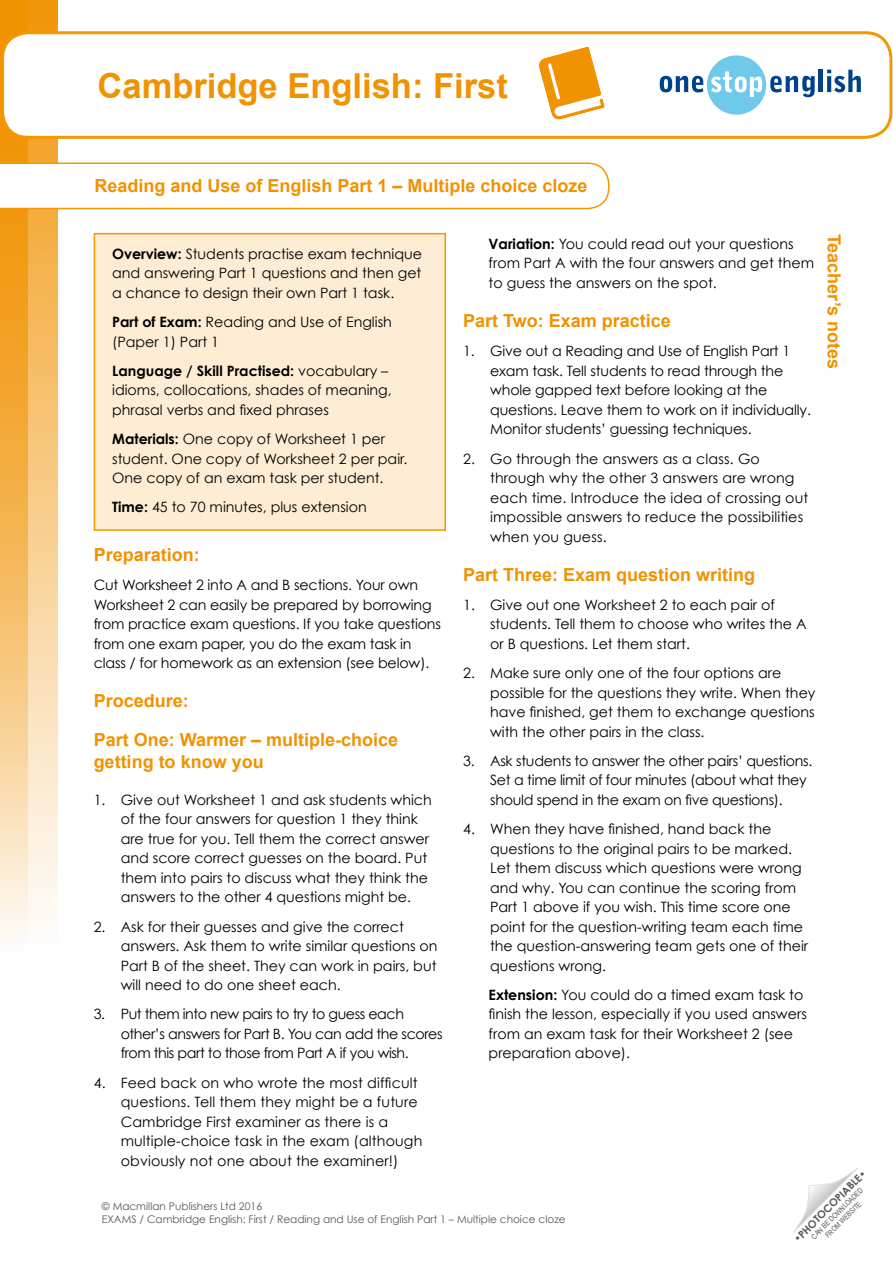
<style>
.page{position:relative;width:893px;height:1263px;background:#fff}
.page>*{position:absolute;margin:0;border:0;box-sizing:border-box;transform-origin:0 0}
.t1{font:700 34.5px "Arial";color:#f19200}
.t2{font:700 18px/39px "Arial";color:#f19200}
.t3{font:14.25px/19.5px "Century Gothic";color:#000}
.t4{font:14.25px/19.5px "Century Gothic";letter-spacing:-.02em;color:#000}
.t5{font:14.25px/19.5px "Century Gothic";letter-spacing:-.03em;color:#000}
.t6{font:10.5px/13.5px "Century Gothic";color:#575756}
.t7{font:700 10.5px "Century Gothic";color:#575756}
.t8{font:7.5px/9px "Arial Narrow";color:#575756;text-align:center}
.s1{font-weight:700}
.s2{font-weight:400}
</style>
<div class="page">
<svg style="left:27px;top:0;width:31px;height:933px;background:#f8cf90"></svg>
<svg style="left:0;top:0;width:27px;height:933px;background:#f5ba60"></svg>
<svg style="left:793px;top:1168px;width:65px;height:65px"></svg>
<div style="left:3px;top:33px;width:888px;height:104px;background:#fff;border-radius:26px"></div>
<div style="left:1px;top:31px;width:891px;height:108px;border:3px solid #f49800;border-radius:26px"></div>
<svg style="left:0;top:162px;width:609px;height:47px"></svg>
<svg style="left:660px;top:55px;width:155px;height:60px"></svg>
<hr style="left:819px;top:70px;width:4px;height:22px;background:#004289">
<svg style="left:827px;top:70px;width:34px;height:22px"></svg>
<svg style="left:539px;top:47px;width:66px;height:73px"></svg>
<div style="left:94px;top:234px;width:351px;height:296px;background:#feecd4"></div>
<div style="left:94px;top:233px;width:352px;height:298px;border:2px solid #f49800"></div>
<h1 class="t1" style="left:98px;top:62px;width:412px">Cambridge English: First</h1>
<p class="t2" style="left:94px;top:167px;width:495px">Reading and Use of English Part 1 – Multiple choice cloze</p>
<p class="t3" style="left:112px;top:244px;width:311px;text-align:justify"><span class="s1">Overview:</span> Students practise exam technique and answering Part 1 questions and then get a chance to design their own Part 1 task.</p>
<p class="t3" style="left:112px;top:312px;width:281px"><span class="s1">Part of Exam:</span> Reading and Use of English (Paper 1) Part 1</p>
<p class="t3" style="left:112px;top:361px;width:281px"><span class="s1">Language / Skill Practised:</span> vocabulary – idioms, collocations, shades of meaning, phrasal verbs and fixed phrases</p>
<p class="t3" style="left:112px;top:429px;width:297px"><span class="s1">Materials:</span> One copy of Worksheet 1 per student. One copy of Worksheet 2 per pair.<br>One copy of an exam task per student.</p>
<p class="t3" style="left:112px;top:497px;width:256px"><span class="s1">Time:</span> 45 to 70 minutes, plus extension</p>
<p class="t2" style="left:94px;top:536px;width:108px">Preparation:</p>
<p class="t3" style="left:94px;top:575px;width:349px">Cut Worksheet 2 into A and B sections. Your own Worksheet 2 can easily be prepared by borrowing from practice exam questions. If you take questions from one exam paper, you do the exam task in class / for homework as an extension (see below).</p>
<p class="t2" style="left:94px;top:682px;width:306px">Procedure:<br>Part One: Warmer – multiple-choice</p>
<p class="t2" style="left:94px;top:743px;width:172px">getting to know you</p>
<p class="t3" style="left:121px;top:790px;width:313px;text-indent:-27px">1. Give out Worksheet 1 and ask students which of the four answers for question 1 they think are true for you. Tell them the correct answer and score correct guesses on the board. Put them into pairs to discuss what they think the answers to the other 4 questions might be.</p>
<p class="t3" style="left:121px;top:916px;width:318px;text-indent:-27px">2. Ask for their guesses and give the correct answers. Ask them to write similar questions on Part B of the sheet. They can work in pairs, but will need to do one sheet each.</p>
<p class="t5" style="left:121px;top:1004px;width:323px;text-indent:-27px">3. Put them into new pairs to try to guess each other’s answers for Part B. You can add the scores from this part to those from Part A if you wish.</p>
<p class="t3" style="left:121px;top:1072px;width:303px;text-indent:-27px">4. Feed back on who wrote the most difficult questions. Tell them they might be a future Cambridge First examiner as there is a multiple-choice task in the exam (although obviously not one about the examiner!)</p>
<p class="t3" style="left:489px;top:234px;width:327px"><span class="s1">Variation:</span> You could read out your questions from Part A with the four answers and get them to guess the answers on the spot.</p>
<p class="t2" style="left:463px;top:302px;width:209px">Part Two: Exam practice</p>
<p class="t3" style="left:490px;top:341px;width:322px;text-indent:-27px">1. Give out a Reading and Use of English Part 1 exam task. Tell students to read through the whole gapped text before looking at the questions. Leave them to work on it individually.<br>Monitor students’ guessing techniques.</p>
<p class="t3" style="left:490px;top:448px;width:320px;text-indent:-27px">2. Go through the answers as a class. Go through why the other 3 answers are wrong each time. Introduce the idea of crossing out impossible answers to reduce the possibilities when you guess.</p>
<p class="t2" style="left:463px;top:555px;width:294px">Part Three: Exam question writing</p>
<p class="t3" style="left:490px;top:595px;width:318px;text-indent:-27px">1. Give out one Worksheet 2 to each pair of students. Tell them to choose who writes the A or B questions. Let them start.</p>
<p class="t3" style="left:490px;top:663px;width:327px;text-indent:-27px">2. Make sure only one of the four options are possible for the questions they write. When they have finished, get them to exchange questions with the other pairs in the class.</p>
<p class="t4" style="left:490px;top:751px;width:324px;text-indent:-27px">3. Ask students to answer the other pairs’ questions.<br>Set a time limit of four minutes (about what they should spend in the exam on five questions).</p>
<p class="t3" style="left:490px;top:819px;width:319px;text-indent:-27px">4. When they have finished, hand back the questions to the original pairs to be marked.<br>Let them discuss which questions were wrong and why. You can continue the scoring from Part 1 above if you wish. This time score one point for the question-writing team each time the question-answering team gets one of their questions wrong.</p>
<p class="t3" style="left:489px;top:985px;width:320px"><span class="s1">Extension:</span> You could do a timed exam task to finish the lesson, especially if you used answers from an exam task for their Worksheet 2 (see preparation above).</p>
<p class="t2" style="left:853px;top:234px;width:137px;rotate:90deg">Teacher’s notes</p>
<p class="t6" style="left:102px;top:1199px;width:465px">© Macmillan Publishers Ltd 2016<br>EXAMS / Cambridge English: First / Reading and Use of English Part 1 – Multiple choice cloze</p>
<p class="t7" style="left:791px;top:1236px;width:99px;rotate:-45deg"><span class="s2">•</span>PHOTOCOPIABLE<span class="s2">•</span></p>
<p class="t8" style="left:809px;top:1234px;width:71px;rotate:-45deg">CAN BE DOWNLOADED<br>FROM WEBSITE</p>
</div>
